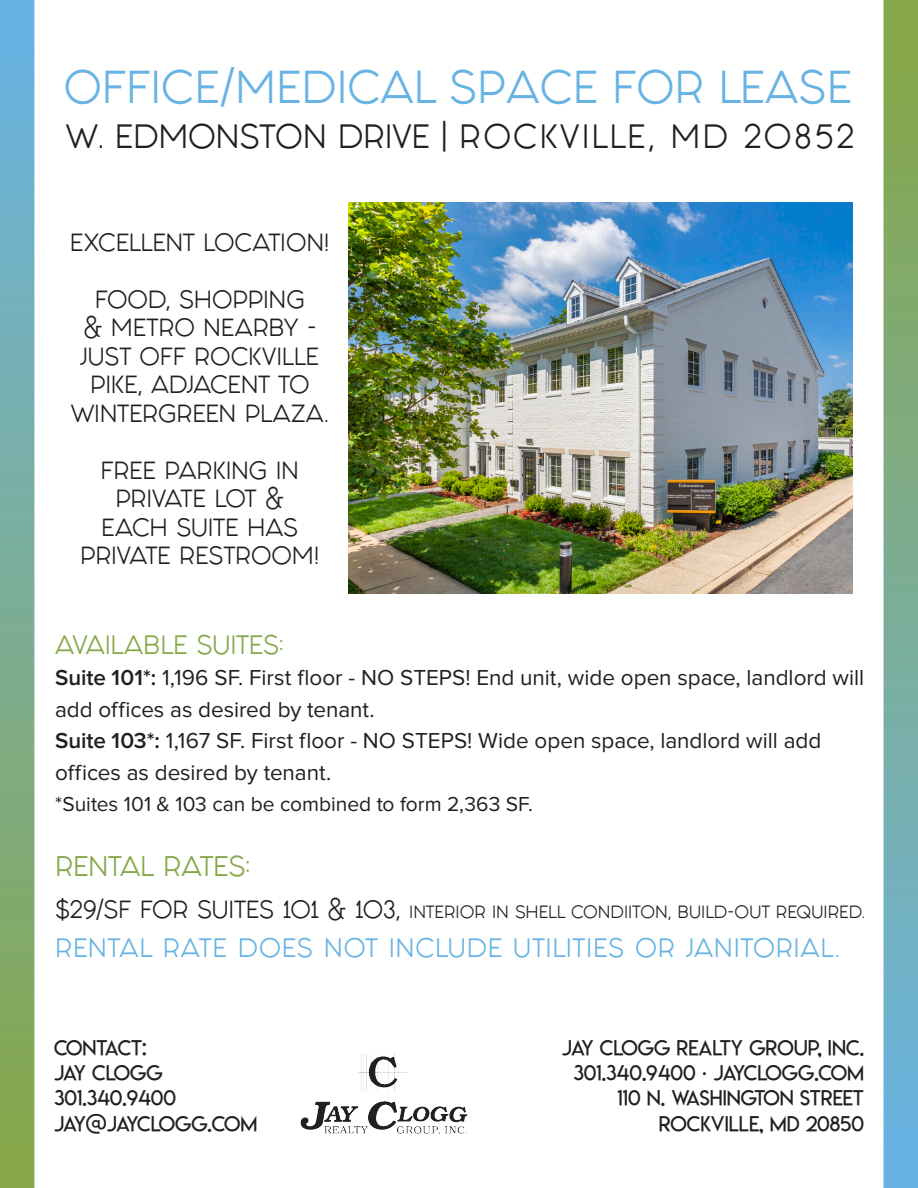
<style>
.page{position:relative;width:918px;height:1188px;background:#fff}
.page>*{position:absolute;margin:0;border:0;box-sizing:border-box;transform-origin:0 0}
.t1{font:39px "Fashion Fetish";color:#67b3e3}
.t2{font:28.5px "Fashion Fetish";letter-spacing:.075em;color:#231f20}
.t3{font:24px "Fashion Fetish";letter-spacing:-.02em;color:#85a747}
.t4{font:22.5px/31.5px "Proxima Nova";color:#231f20}
.t5{font:22.5px "Fashion Fetish";letter-spacing:.035em;color:#67b3e3}
.t6{font:22.5px "Fashion Fetish";letter-spacing:-.005em;color:#85a747}
.t7{font:21px/28.5px "Fashion Fetish";letter-spacing:-.01em;color:#231f20;text-align:center}
.t8{font:21px "Lemon Milklight";color:#231f20}
.t9{font:21px "Proxima Nova";color:#231f20}
.t10{font:21px "Lemon Milklight";letter-spacing:-.025em;color:#231f20}
.t11{font:21px "Lemon Milklight";letter-spacing:-.055em;color:#231f20}
.t12{font:15px "Fashion Fetish";color:#231f20}
.s1{font-weight:600}
.s2{font-size:21px}
.s3{font-family:"Bebas Neue"}
</style>
<div class="page">
<img style="left:349px;top:202px;width:503px;height:391px">
<img style="left:300px;top:1053px;width:168px;height:81px">
<div style="left:0;top:0;width:34px;height:1188px;background:linear-gradient(to bottom,#6bb4e7,#88a746)"></div>
<div style="left:884px;top:0;width:34px;height:1188px;background:linear-gradient(to bottom,#89a643,#6bb4e7)"></div>
<p class="t1" style="left:64px;top:57px;width:790px">OFFICE/MEDICAL SPACE FOR LEASE</p>
<p class="t2" style="left:66px;top:114px;width:790px">W. EDMONSTON DRIVE | ROCKVILLE, MD 2O852</p>
<p class="t7" style="left:70px;top:228px;width:261px">EXCELLENT LOCATION!</p>
<p class="t7" style="left:71px;top:285px;width:260px">FOOD, SHOPPING<br>&amp; METRO NEARBY -<br>JUST OFF ROCKVILLE<br>PIKE, ADJACENT TO<br>WINTERGREEN PLAZA.</p>
<p class="t7" style="left:101px;top:456px;width:200px">FREE PARKING IN<br>PRIVATE LOT &amp;</p>
<p class="t7" style="left:80px;top:513px;width:241px">EACH SUITE HAS<br>PRIVATE RESTROOM!</p>
<p class="t6" style="left:55px;top:627px;width:230px">AVAILABLE SUITES:</p>
<p class="t4" style="left:55px;top:662px;width:811px"><span class="s1">Suite 101*:</span> 1,196 SF. First floor - NO STEPS! End unit, wide open space, landlord will add offices as desired by tenant.</p>
<p class="t4" style="left:55px;top:725px;width:768px"><span class="s1">Suite 103*:</span> 1,167 SF. First floor - NO STEPS! Wide open space, landlord will add offices as desired by tenant.</p>
<p class="t9" style="left:55px;top:792px;width:479px">*Suites 101 &amp; 103 can be combined to form 2,363 SF.</p>
<p class="t3" style="left:55px;top:847px;width:197px">RENTAL RATES:</p>
<p class="t12" style="left:55px;top:900px;width:811px"><span class="s2">$29/SF FOR SUITES 1O1 &amp; 1O3,</span> INTERIOR IN SHELL CONDIITON, BUILD-OUT REQUIRED.</p>
<p class="t5" style="left:55px;top:930px;width:786px">RENTAL RATE DOES NOT INCLUDE UTILITIES OR JANITORIAL.</p>
<p class="t10" style="left:54px;top:1035px;width:94px">CONTACT:</p>
<p class="t10" style="left:54px;top:1060px;width:110px">JAY CLOGG</p>
<p class="t8" style="left:54px;top:1085px;width:124px">301.340.9400</p>
<p class="t11" style="left:54px;top:1111px;width:205px">JAY@JAYCLOGG.COM</p>
<p class="t8" style="left:562px;top:1035px;width:304px">JAY CLOGG REALTY GROUP, INC.</p>
<p class="t8" style="left:573px;top:1060px;width:292px">301.340.9400 <span class="s3">•</span> JAYCLOGG.COM</p>
<p class="t8" style="left:618px;top:1085px;width:248px">110 N. WASHINGTON STREET</p>
<p class="t8" style="left:659px;top:1111px;width:207px">ROCKVILLE, MD 20850</p>
</div>
